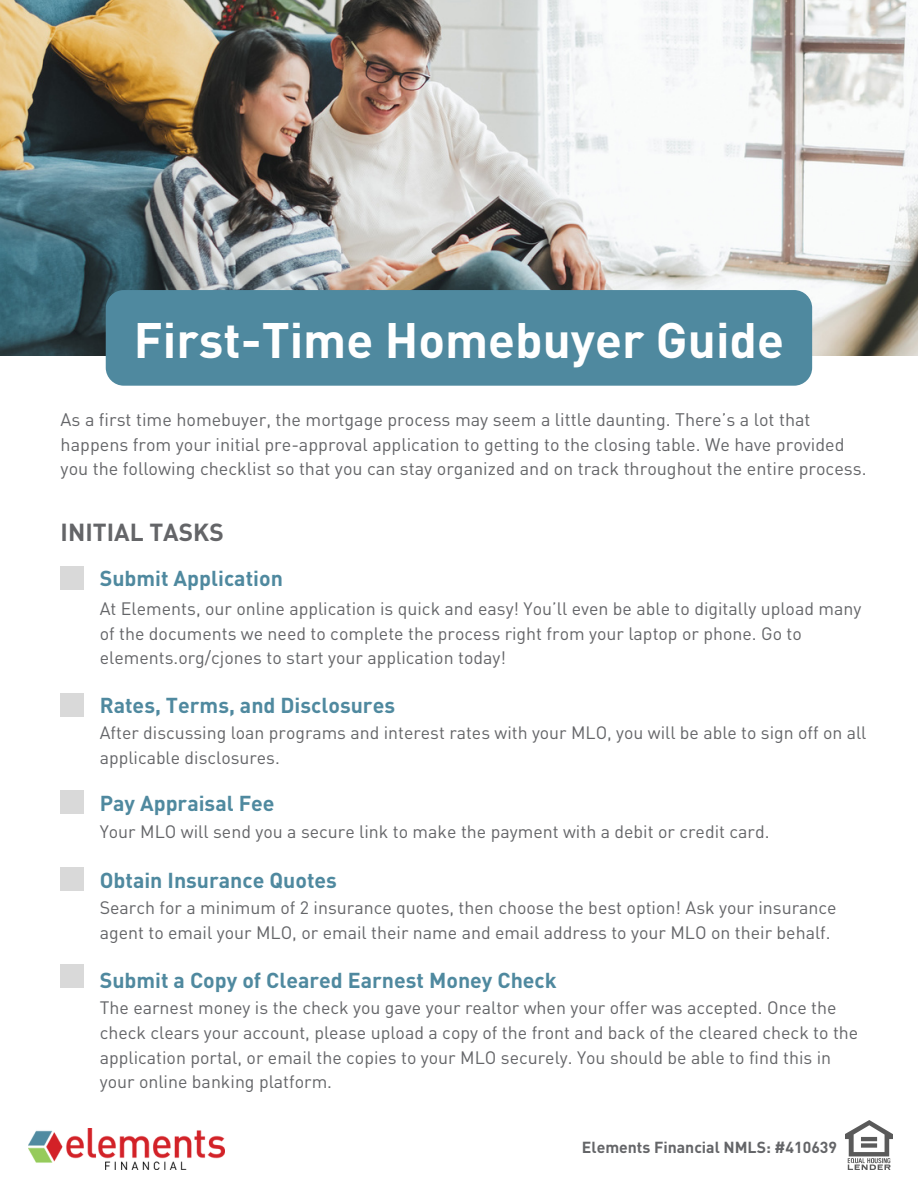
<style>
.page{position:relative;width:918px;height:1188px;background:#fff}
.page>*{position:absolute;margin:0;border:0;box-sizing:border-box;transform-origin:0 0}
.t1{font:700 49.2px "DINOT";color:#fff}
.t2{font:700 24.3px "DINOT";color:#646568}
.t3{font:700 21.3px "DINOT";color:#4f899f}
.t4{font:18px/24.8px "DINOT";color:#646568}
.t5{font:17.85px/24.8px "DINOT";color:#646568}
.t6{font:17.7px/24.8px "DINOT";color:#646568}
.t7{font:700 15.75px "DINOT";color:#646568}
</style>
<div class="page">
<img style="left:0;top:0;width:918px;height:355px">
<div style="left:106px;top:290px;width:706px;height:96px;background:#4f899f;border-radius:18px"></div>
<div style="left:61px;top:567px;width:23px;height:23px;background:#d9d9d9"></div>
<div style="left:61px;top:693px;width:23px;height:24px;background:#d9d9d9"></div>
<div style="left:61px;top:790px;width:23px;height:23px;background:#d9d9d9"></div>
<div style="left:61px;top:867px;width:23px;height:24px;background:#d9d9d9"></div>
<div style="left:61px;top:965px;width:23px;height:23px;background:#d9d9d9"></div>
<img style="left:846px;top:1121px;width:47px;height:48px">
<img style="left:28px;top:1129px;width:196px;height:40px">
<p class="t1" style="left:134px;top:307px;width:652px">First-Time Homebuyer Guide</p>
<p class="t4" style="left:61px;top:406px;width:807px">As a first time homebuyer, the mortgage process may seem a little daunting. There’s a lot that happens from your initial pre-approval application to getting to the closing table. We have provided you the following checklist so that you can stay organized and on track throughout the entire process.</p>
<p class="t2" style="left:61px;top:515px;width:165px">INITIAL TASKS</p>
<p class="t3" style="left:100px;top:564px;width:185px">Submit Application</p>
<p class="t5" style="left:100px;top:595px;width:763px">At Elements, our online application is quick and easy! You’ll even be able to digitally upload many of the documents we need to complete the process right from your laptop or phone. Go to elements.org/cjones to start your application today!</p>
<p class="t3" style="left:100px;top:690px;width:297px">Rates, Terms, and Disclosures</p>
<p class="t6" style="left:100px;top:719px;width:768px">After discussing loan programs and interest rates with your MLO, you will be able to sign off on all applicable disclosures.</p>
<p class="t3" style="left:100px;top:788px;width:176px">Pay Appraisal Fee</p>
<p class="t5" style="left:100px;top:818px;width:671px">Your MLO will send you a secure link to make the payment with a debit or credit card.</p>
<p class="t3" style="left:100px;top:866px;width:239px">Obtain Insurance Quotes</p>
<p class="t5" style="left:100px;top:895px;width:738px">Search for a minimum of 2 insurance quotes, then choose the best option! Ask your insurance agent to email your MLO, or email their name and email address to your MLO on their behalf.</p>
<p class="t3" style="left:100px;top:966px;width:459px">Submit a Copy of Cleared Earnest Money Check</p>
<p class="t5" style="left:100px;top:994px;width:760px">The earnest money is the check you gave your realtor when your offer was accepted. Once the check clears your account, please upload a copy of the front and back of the cleared check to the application portal, or email the copies to your MLO securely. You should be able to find this in your online banking platform.</p>
<p class="t7" style="left:582px;top:1136px;width:257px">Elements Financial NMLS: #410639</p>
</div>
